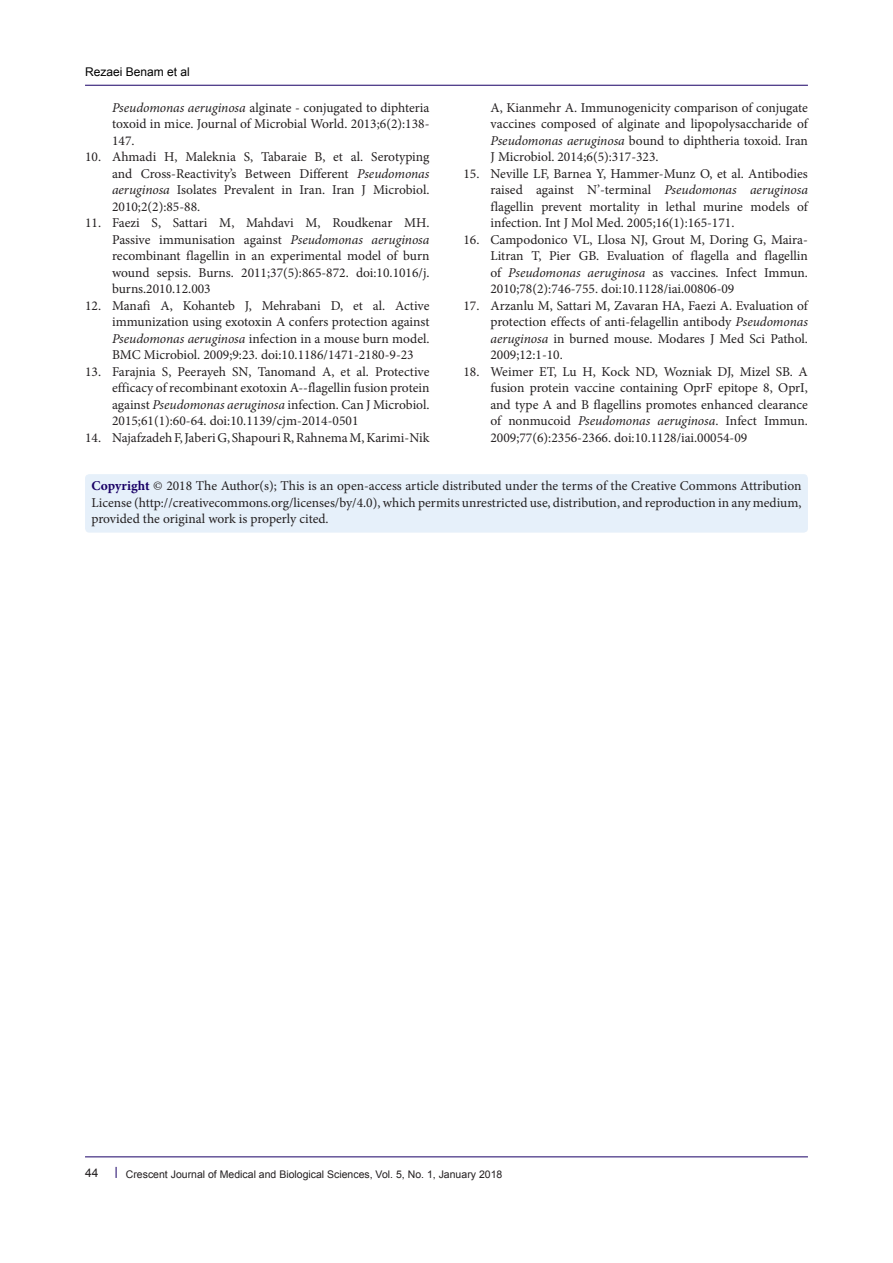
<style>
.page{position:relative;width:893px;height:1263px;background:#fff}
.page>*{position:absolute;margin:0;border:0;box-sizing:border-box;transform-origin:0 0}
.t1{font:13.5px/16.5px "Minion Pro";color:#231f20;text-align:justify}
.t2{font:12px "Arial";color:#000001}
.t3{font:12px "Arial";color:#231f20}
.t4{font:10.5px "Arial";color:#231f20}
.s1{font-style:italic}
.s2{font-weight:700;color:#190066}
</style>
<div class="page">
<hr style="left:85px;top:1156px;width:723px;height:1px;background:#190066">
<hr style="left:85px;top:85px;width:723px;height:1px;background:#190066">
<div style="left:85px;top:474px;width:723px;height:59px;background:#e6f0fa;border-radius:4px"></div>
<p class="t2" style="left:85px;top:64px;width:106px">Rezaei Benam et al</p>
<p class="t1" style="left:112px;top:99px;width:319px"><span class="s1">Pseudomonas aeruginosa</span> alginate - conjugated to diphteria toxoid in mice. Journal of Microbial World. 2013;6(2):138- 147.</p>
<p class="t1" style="left:112px;top:149px;width:319px;text-indent:-27px">10. Ahmadi H, Maleknia S, Tabaraie B, et al. Serotyping and Cross-Reactivity’s Between Different <span class="s1">Pseudomonas aeruginosa</span> Isolates Prevalent in Iran. Iran J Microbiol.<br>2010;2(2):85-88.</p>
<p class="t1" style="left:112px;top:215px;width:319px;text-indent:-27px">11. Faezi S, Sattari M, Mahdavi M, Roudkenar MH.<br>Passive immunisation against <span class="s1">Pseudomonas aeruginosa </span>recombinant flagellin in an experimental model of burn wound sepsis. Burns. 2011;37(5):865-872. doi:10.1016/j. burns.2010.12.003</p>
<p class="t1" style="left:112px;top:297px;width:319px;text-indent:-27px">12. Manafi A, Kohanteb J, Mehrabani D, et al. Active immunization using exotoxin A confers protection against <span class="s1">Pseudomonas aeruginosa</span> infection in a mouse burn model.<br>BMC Microbiol. 2009;9:23. doi:10.1186/1471-2180-9-23</p>
<p class="t1" style="left:112px;top:363px;width:319px;text-indent:-27px">13. Farajnia S, Peerayeh SN, Tanomand A, et al. Protective efficacy of recombinant exotoxin A--flagellin fusion protein against <span class="s1">Pseudomonas aeruginosa</span> infection. Can J Microbiol.<br>2015;61(1):60-64. doi:10.1139/cjm-2014-0501</p>
<p class="t1" style="left:85px;top:429px;width:346px">14. Najafzadeh F, Jaberi G, Shapouri R, Rahnema M, Karimi-Nik</p>
<p class="t1" style="left:490px;top:99px;width:319px">A, Kianmehr A. Immunogenicity comparison of conjugate vaccines composed of alginate and lipopolysaccharide of <span class="s1">Pseudomonas aeruginosa</span> bound to diphtheria toxoid. Iran J Microbiol. 2014;6(5):317-323.</p>
<p class="t1" style="left:490px;top:165px;width:319px;text-indent:-27px">15. Neville LF, Barnea Y, Hammer-Munz O, et al. Antibodies raised against N’-terminal <span class="s1">Pseudomonas aeruginosa </span>flagellin prevent mortality in lethal murine models of infection. Int J Mol Med. 2005;16(1):165-171.</p>
<p class="t1" style="left:490px;top:231px;width:319px;text-indent:-27px">16. Campodonico VL, Llosa NJ, Grout M, Doring G, Maira-Litran T, Pier GB. Evaluation of flagella and flagellin of <span class="s1">Pseudomonas aeruginosa</span> as vaccines. Infect Immun.<br>2010;78(2):746-755. doi:10.1128/iai.00806-09</p>
<p class="t1" style="left:490px;top:297px;width:319px;text-indent:-27px">17. Arzanlu M, Sattari M, Zavaran HA, Faezi A. Evaluation of protection effects of anti-felagellin antibody <span class="s1">Pseudomonas aeruginosa</span> in burned mouse. Modares J Med Sci Pathol.<br>2009;12:1-10.</p>
<p class="t1" style="left:490px;top:363px;width:319px;text-indent:-27px">18. Weimer ET, Lu H, Kock ND, Wozniak DJ, Mizel SB. A fusion protein vaccine containing OprF epitope 8, OprI, and type A and B flagellins promotes enhanced clearance of nonmucoid <span class="s1">Pseudomonas aeruginosa</span>. Infect Immun.<br>2009;77(6):2356-2366. doi:10.1128/iai.00054-09</p>
<p class="t1" style="left:91px;top:478px;width:712px"><span class="s2">Copyright</span> © 2018 The Author(s); This is an open-access article distributed under the terms of the Creative Commons Attribution License (http://creativecommons.org/licenses/by/4.0), which permits unrestricted use, distribution, and reproduction in any medium, provided the original work is properly cited.</p>
<p class="t3" style="left:85px;top:1164px;width:15px">44</p>
<p class="t4" style="left:126px;top:1167px;width:378px">Crescent Journal of Medical and Biological Sciences, Vol. 5, No. 1, January 2018</p>
</div>
